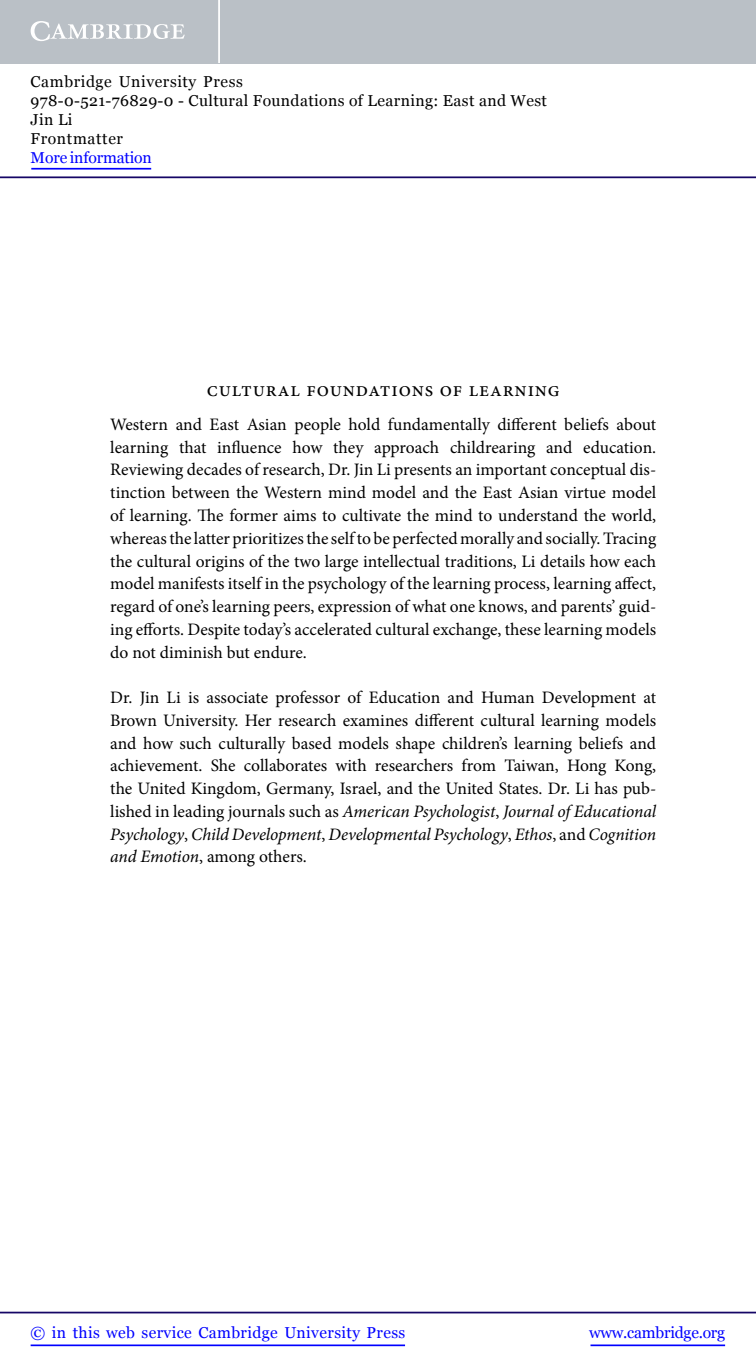
<style>
.page{position:relative;width:756px;height:1371px;background:#fff}
.page>*{position:absolute;margin:0;border:0;box-sizing:border-box;transform-origin:0 0}
.t1{font:21px "Minion Pro";letter-spacing:.04em;color:#000}
.t2{font:17.5px/22.8px "Minion Pro";letter-spacing:-.005em;color:#000;text-align:justify}
.t3{font:15.75px/18.9px "Georgia";letter-spacing:.025em;color:#000}
.t4{font:15.75px "Georgia";letter-spacing:.025em;color:#00f}
.t5{font:15.75px "Georgia";letter-spacing:-.015em;color:#00f}
.t6{font:15.75px "Georgia";letter-spacing:-.01em;color:#00f}
.s1{font-style:italic}
</style>
<div class="page">
<hr style="left:591px;top:1344px;width:134px;height:1px;background:#00f">
<hr style="left:0;top:1311px;width:756px;height:2px;background:#150666">
<hr style="left:31px;top:1344px;width:374px;height:1px;background:#00f">
<div style="left:0;top:0;width:756px;height:63px;background:#bac0c6"></div>
<svg style="left:31px;top:21px;width:154px;height:20px"></svg>
<hr style="left:218px;top:0;width:2px;height:63px;background:#fff">
<hr style="left:0;top:176px;width:756px;height:2px;background:#150666">
<hr style="left:31px;top:168px;width:120px;height:1px;background:#00f">
<p class="t3" style="left:31px;top:72px;width:518px">Cambridge University Press<br>978-0-521-76829-0 - Cultural Foundations of Learning: East and West<br>Jin Li<br>Frontmatter</p>
<p class="t6" style="left:31px;top:148px;width:123px">More information</p>
<p class="t1" style="left:207px;top:375px;width:355px">Cultural Foundations of Learning</p>
<p class="t2" style="left:110px;top:413px;width:548px">Western and East Asian people hold fundamentally different beliefs about learning that influence how they approach childrearing and education.<br>Reviewing decades of research, Dr. Jin Li presents an important conceptual dis&shy;tinction between the Western mind model and the East Asian virtue model of learning. The former aims to cultivate the mind to understand the world, whereas the latter prioritizes the self to be perfected morally and socially. Tracing the cultural origins of the two large intellectual traditions, Li details how each model manifests itself in the psychology of the learning process, learning affect, regard of one’s learning peers, expression of what one knows, and parents’ guid&shy;ing efforts. Despite today’s accelerated cultural exchange, these learning models do not diminish but endure.</p>
<p class="t2" style="left:110px;top:686px;width:548px">Dr. Jin Li is associate professor of Education and Human Development at Brown University. Her research examines different cultural learning models and how such culturally based models shape children’s learning beliefs and achievement. She collaborates with researchers from Taiwan, Hong Kong, the United Kingdom, Germany, Israel, and the United States. Dr. Li has pub&shy;lished in leading journals such as <span class="s1">American Psychologist</span>, <span class="s1">Journal of Educational Psychology</span>, <span class="s1">Child Development</span>, <span class="s1">Developmental Psychology</span>, <span class="s1">Ethos</span>, and <span class="s1">Cognition and Emotion</span>, among others.</p>
<p class="t4" style="left:31px;top:1323px;width:376px">© in this web service Cambridge University Press</p>
<p class="t5" style="left:589px;top:1323px;width:137px">www.cambridge.org</p>
</div>
